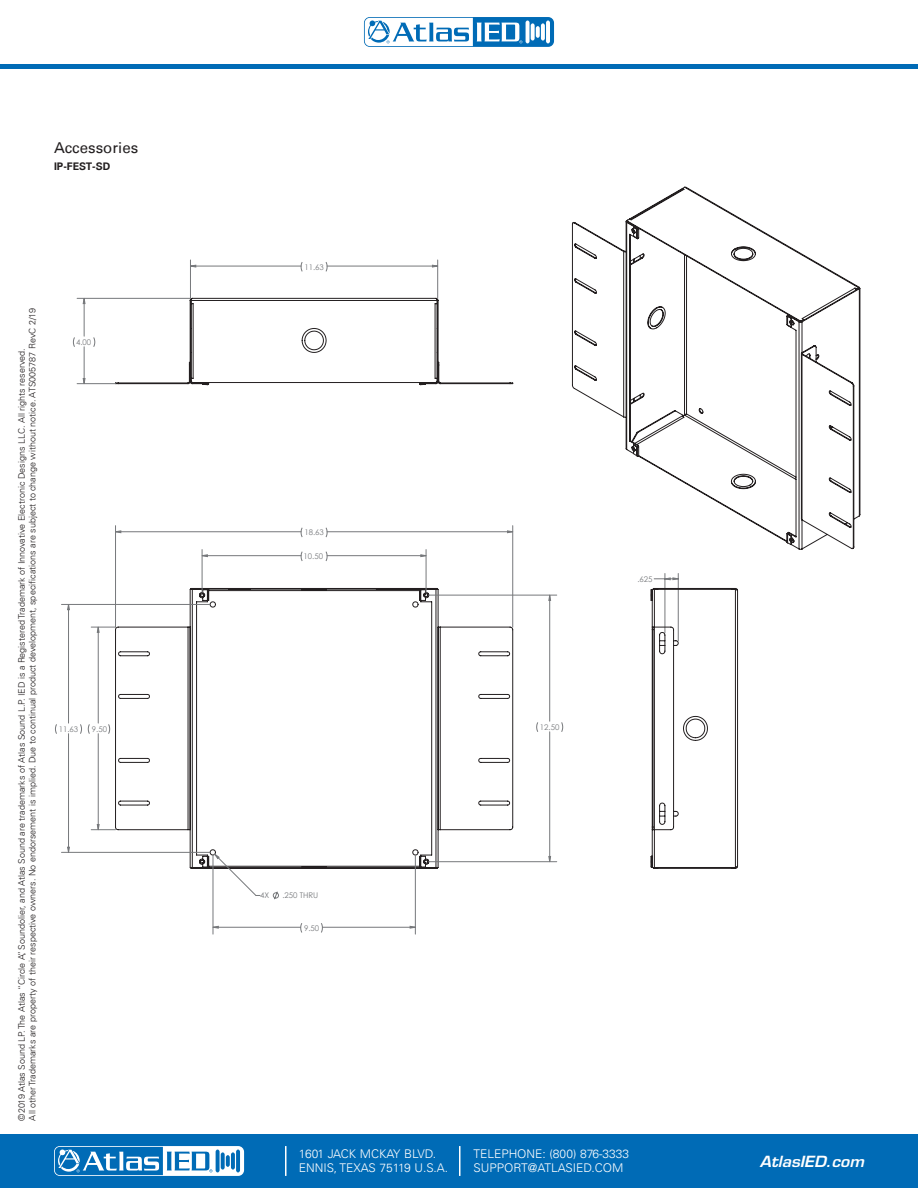
<style>
.page{position:relative;width:918px;height:1188px;background:#fff}
.page>*{position:absolute;margin:0;border:0;box-sizing:border-box;transform-origin:0 0}
.t1{font:italic 600 15px "Eurostile LT Std";color:#fff;scale:1.05 1}
.t2{font:15px "Univers LT";color:#231f20}
.t3{font:300 12px/13.5px "Univers LT";color:#fff}
.t4{font:700 10.5px "Univers LT";color:#231f20}
.t5{font:300 9px/10.8px "Univers LT";color:#231f20}
.t6{font:7.8px "Century Gothic";color:#76787b}
</style>
<div class="page">
<div style="left:0;top:1134px;width:918px;height:54px;background:#006bb6"></div>
<svg style="left:54px;top:1146px;width:190px;height:30px"></svg>
<hr style="left:285px;top:1146px;width:2px;height:30px;background:#fff">
<hr style="left:459px;top:1146px;width:1px;height:30px;background:#fff">
<hr style="left:0;top:64px;width:918px;height:4px;background:#006bb6">
<svg style="left:364px;top:17px;width:190px;height:30px"></svg>
<svg style="left:526px;top:21px;width:4px;height:22px"></svg>
<hr style="left:546px;top:21px;width:4px;height:22px;background:#fff;border-radius:2px">
<svg style="left:531px;top:23px;width:4px;height:18px"></svg>
<svg style="left:541px;top:23px;width:4px;height:18px"></svg>
<svg style="left:536px;top:26px;width:4px;height:12px"></svg>
<svg style="left:365px;top:18px;width:157px;height:28px"></svg>
<hr style="left:665px;top:573px;width:1px;height:60px;background:#76787b">
<hr style="left:678px;top:573px;width:1px;height:68px;background:#76787b">
<svg style="left:115px;top:588px;width:398px;height:281px"></svg>
<svg style="left:115px;top:298px;width:398px;height:88px"></svg>
<svg style="left:651px;top:588px;width:87px;height:281px"></svg>
<svg style="left:572px;top:186px;width:289px;height:364px"></svg>
<svg style="left:325px;top:262px;width:2px;height:10px"></svg>
<svg style="left:301px;top:262px;width:2px;height:10px"></svg>
<hr style="left:327px;top:266px;width:111px;height:1px;background:#76787b">
<hr style="left:190px;top:266px;width:111px;height:1px;background:#76787b">
<hr style="left:437px;top:260px;width:1px;height:38px;background:#76787b">
<hr style="left:190px;top:260px;width:1px;height:38px;background:#76787b">
<svg style="left:325px;top:527px;width:2px;height:11px"></svg>
<svg style="left:301px;top:527px;width:2px;height:11px"></svg>
<hr style="left:327px;top:532px;width:186px;height:1px;background:#76787b">
<hr style="left:116px;top:532px;width:185px;height:1px;background:#76787b">
<hr style="left:512px;top:526px;width:1px;height:101px;background:#76787b">
<hr style="left:115px;top:526px;width:1px;height:101px;background:#76787b">
<svg style="left:507px;top:530px;width:6px;height:3px"></svg>
<svg style="left:116px;top:530px;width:5px;height:3px"></svg>
<svg style="left:325px;top:551px;width:2px;height:10px"></svg>
<svg style="left:301px;top:551px;width:2px;height:10px"></svg>
<hr style="left:327px;top:555px;width:99px;height:1px;background:#76787b">
<hr style="left:202px;top:555px;width:99px;height:1px;background:#76787b">
<hr style="left:426px;top:550px;width:1px;height:42px;background:#76787b">
<hr style="left:202px;top:550px;width:1px;height:42px;background:#76787b">
<svg style="left:420px;top:554px;width:7px;height:3px"></svg>
<svg style="left:93px;top:337px;width:2px;height:10px"></svg>
<svg style="left:73px;top:337px;width:2px;height:10px"></svg>
<hr style="left:84px;top:347px;width:1px;height:37px;background:#76787b">
<hr style="left:84px;top:298px;width:1px;height:38px;background:#76787b">
<hr style="left:77px;top:383px;width:39px;height:1px;background:#76787b">
<hr style="left:77px;top:298px;width:113px;height:1px;background:#76787b">
<svg style="left:561px;top:722px;width:2px;height:10px"></svg>
<svg style="left:536px;top:722px;width:2px;height:10px"></svg>
<hr style="left:549px;top:732px;width:1px;height:130px;background:#76787b">
<hr style="left:549px;top:595px;width:1px;height:126px;background:#76787b">
<hr style="left:429px;top:861px;width:128px;height:1px;background:#76787b">
<hr style="left:429px;top:595px;width:128px;height:1px;background:#76787b">
<svg style="left:80px;top:724px;width:2px;height:10px"></svg>
<svg style="left:55px;top:724px;width:2px;height:10px"></svg>
<hr style="left:68px;top:734px;width:1px;height:118px;background:#76787b">
<hr style="left:68px;top:604px;width:1px;height:119px;background:#76787b">
<hr style="left:61px;top:852px;width:149px;height:1px;background:#76787b">
<hr style="left:61px;top:604px;width:149px;height:1px;background:#76787b">
<svg style="left:67px;top:847px;width:3px;height:6px"></svg>
<svg style="left:108px;top:724px;width:2px;height:10px"></svg>
<svg style="left:88px;top:724px;width:2px;height:10px"></svg>
<hr style="left:98px;top:734px;width:1px;height:96px;background:#76787b">
<hr style="left:98px;top:627px;width:1px;height:96px;background:#76787b">
<svg style="left:91px;top:824px;width:25px;height:6px"></svg>
<svg style="left:91px;top:627px;width:25px;height:6px"></svg>
<svg style="left:273px;top:891px;width:6px;height:9px"></svg>
<svg style="left:321px;top:923px;width:2px;height:10px"></svg>
<svg style="left:300px;top:923px;width:2px;height:10px"></svg>
<hr style="left:322px;top:927px;width:93px;height:1px;background:#76787b">
<hr style="left:213px;top:927px;width:88px;height:1px;background:#76787b">
<hr style="left:415px;top:855px;width:1px;height:79px;background:#76787b">
<hr style="left:213px;top:855px;width:1px;height:79px;background:#76787b">
<svg style="left:214px;top:854px;width:46px;height:42px"></svg>
<svg style="left:654px;top:577px;width:25px;height:3px"></svg>
<h1 class="t2" style="left:54px;top:138px;width:86px">Accessories</h1>
<p class="t4" style="left:54px;top:160px;width:58px">IP-FEST-SD</p>
<p class="t5" style="left:16px;top:1120px;width:814px;rotate:-90deg">©2019 Atlas Sound LP. The Atlas “Circle A”, Soundolier, and Atlas Sound are trademarks of Atlas Sound L.P. IED is a Registered Trademark of Innovative Electronic Designs LLC. All rights reserved.<br>All other Trademarks are property of their respective owners. No endorsement is implied. Due to continual product development, specifications are subject to change without notice. ATS005787 RevC 2/19</p>
<p class="t6" style="left:76px;top:337px;width:17px">4.00</p>
<p class="t6" style="left:59px;top:724px;width:21px">11.63</p>
<p class="t6" style="left:92px;top:724px;width:17px">9.50</p>
<p class="t6" style="left:304px;top:262px;width:21px">11.63</p>
<p class="t6" style="left:304px;top:528px;width:21px">18.63</p>
<p class="t6" style="left:304px;top:552px;width:21px">10.50</p>
<p class="t6" style="left:260px;top:891px;width:11px">4X</p>
<p class="t6" style="left:282px;top:891px;width:37px">.250 THRU</p>
<p class="t6" style="left:304px;top:923px;width:17px">9.50</p>
<p class="t6" style="left:540px;top:722px;width:21px">12.50</p>
<p class="t6" style="left:637px;top:574px;width:17px">.625</p>
<h2 class="t3" style="left:299px;top:1147px;width:151px">1601 JACK MCKAY BLVD.<br>ENNIS, TEXAS 75119 U.S.A.</h2>
<h2 class="t3" style="left:473px;top:1147px;width:157px">TELEPHONE: (800) 876-3333<br>SUPPORT@ATLASIED.COM</h2>
<h1 class="t1" style="left:760px;top:1152px;width:101px">AtlasIED.com</h1>
</div>
